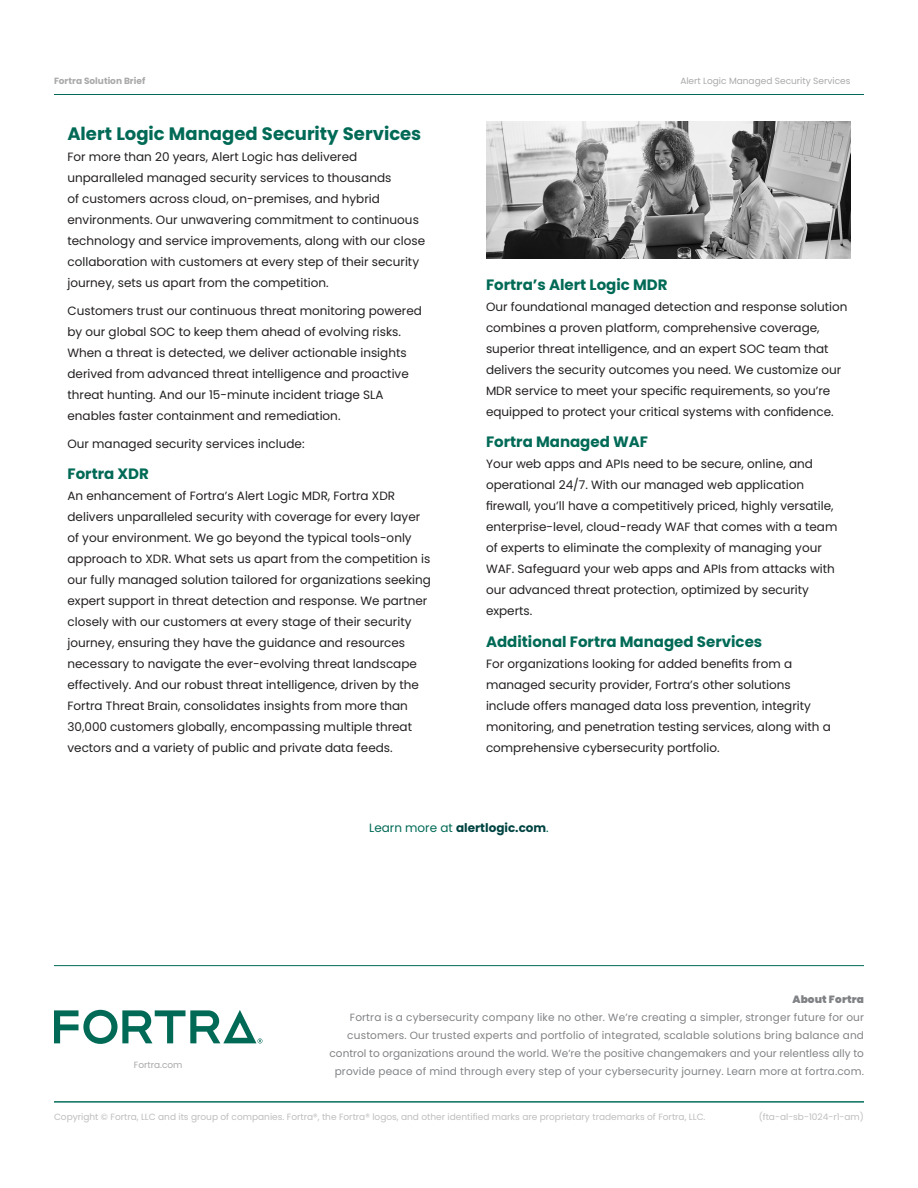
<style>
.page{position:relative;width:918px;height:1188px;background:#fff}
.page>*{position:absolute;margin:0;border:0;box-sizing:border-box;transform-origin:0 0}
.FTA_H1{font:700 18px "Poppins";color:#006a56}
.FTA_H2{font:700 15px "Poppins";color:#006a56}
.FTA_Body{font:12px/21px "Poppins";color:#231f20}
.FTA_Body-2{font:700 12px "Poppins";color:#004442}
.t1{font:10.5px/18px "Poppins";letter-spacing:.015em;color:#808285;text-align:right}
.t2{font:900 10.5px "Poppins";letter-spacing:.015em;color:#808285}
.t3{font:9px "Poppins";color:#bebebe}
.t4{font:9px "Poppins";color:#a9a9a9}
.t5{font:700 9px "Poppins";color:#a9a9a9}
.s1{font-weight:400;color:#006a56}
</style>
<div class="page">
<hr style="left:54px;top:94px;width:810px;height:1px;background:#006a56">
<hr style="left:54px;top:1101px;width:810px;height:1px;background:#006a56">
<hr style="left:54px;top:965px;width:810px;height:1px;background:#006a56">
<svg style="left:54px;top:1010px;width:208px;height:34px"></svg>
<img style="left:487px;top:122px;width:363px;height:136px">
<p class="t5" style="left:54px;top:75px;width:93px">Fortra Solution Brief</p>
<p class="t4" style="left:680px;top:75px;width:172px">Alert Logic Managed Security Services</p>
<p class="FTA_H1" style="left:68px;top:124px;width:355px">Alert Logic Managed Security Services</p>
<p class="FTA_Body" style="left:68px;top:147px;width:359px">For more than 20 years, Alert Logic has delivered unparalleled managed security services to thousands<br>of customers across cloud, on-premises, and hybrid environments. Our unwavering commitment to continuous technology and service improvements, along with our close collaboration with customers at every step of their security journey, sets us apart from the competition.</p>
<p class="FTA_Body" style="left:68px;top:301px;width:356px">Customers trust our continuous threat monitoring powered by our global SOC to keep them ahead of evolving risks.<br>When a threat is detected, we deliver actionable insights derived from advanced threat intelligence and proactive threat hunting. And our 15-minute incident triage SLA enables faster containment and remediation.</p>
<p class="FTA_Body" style="left:68px;top:433px;width:239px">Our managed security services include:</p>
<p class="FTA_H2" style="left:68px;top:465px;width:83px">Fortra XDR</p>
<p class="FTA_Body" style="left:68px;top:486px;width:365px">An enhancement of Fortra’s Alert Logic MDR, Fortra XDR delivers unparalleled security with coverage for every layer of your environment. We go beyond the typical tools-only approach to XDR. What sets us apart from the competition is our fully managed solution tailored for organizations seeking expert support in threat detection and response. We partner closely with our customers at every stage of their security journey, ensuring they have the guidance and resources necessary to navigate the ever-evolving threat landscape effectively. And our robust threat intelligence, driven by the Fortra Threat Brain, consolidates insights from more than 30,000 customers globally, encompassing multiple threat vectors and a variety of public and private data feeds.</p>
<p class="FTA_H2" style="left:486px;top:276px;width:183px">Fortra’s Alert Logic MDR</p>
<p class="FTA_Body" style="left:486px;top:296px;width:363px">Our foundational managed detection and response solution combines a proven platform, comprehensive coverage, superior threat intelligence, and an expert SOC team that delivers the security outcomes you need. We customize our MDR service to meet your specific requirements, so you’re equipped to protect your critical systems with confidence.</p>
<p class="FTA_H2" style="left:486px;top:434px;width:164px">Fortra Managed WAF</p>
<p class="FTA_Body" style="left:486px;top:454px;width:353px">Your web apps and APIs need to be secure, online, and operational 24/7. With our managed web application firewall, you’ll have a competitively priced, highly versatile, enterprise-level, cloud-ready WAF that comes with a team of experts to eliminate the complexity of managing your WAF. Safeguard your web apps and APIs from attacks with our advanced threat protection, optimized by security experts.</p>
<p class="FTA_H2" style="left:486px;top:633px;width:278px">Additional Fortra Managed Services</p>
<p class="FTA_Body" style="left:486px;top:653px;width:346px">For organizations looking for added benefits from a managed security provider, Fortra’s other solutions include offers managed data loss prevention, integrity monitoring, and penetration testing services, along with a comprehensive cybersecurity portfolio.</p>
<p class="t4" style="left:134px;top:1060px;width:50px">Fortra.com</p>
<p class="FTA_Body-2" style="left:369px;top:821px;width:181px"><span class="s1">Learn more at</span> alertlogic.com<span class="s1">.</span></p>
<p class="t2" style="left:792px;top:993px;width:73px">About Fortra</p>
<p class="t1" style="left:330px;top:1009px;width:536px">Fortra is a cybersecurity company like no other. We’re creating a simpler, stronger future for our customers. Our trusted experts and portfolio of integrated, scalable solutions bring balance and control to organizations around the world. We’re the positive changemakers and your relentless ally to provide peace of mind through every step of your cybersecurity journey. Learn more at fortra.com.</p>
<p class="t3" style="left:54px;top:1112px;width:653px">Copyright © Fortra, LLC and its group of companies. Fortra®, the Fortra® logos, and other identified marks are proprietary trademarks of Fortra, LLC.</p>
<p class="t3" style="left:759px;top:1112px;width:107px">(fta-al-sb-1024-r1-am)</p>
</div>
